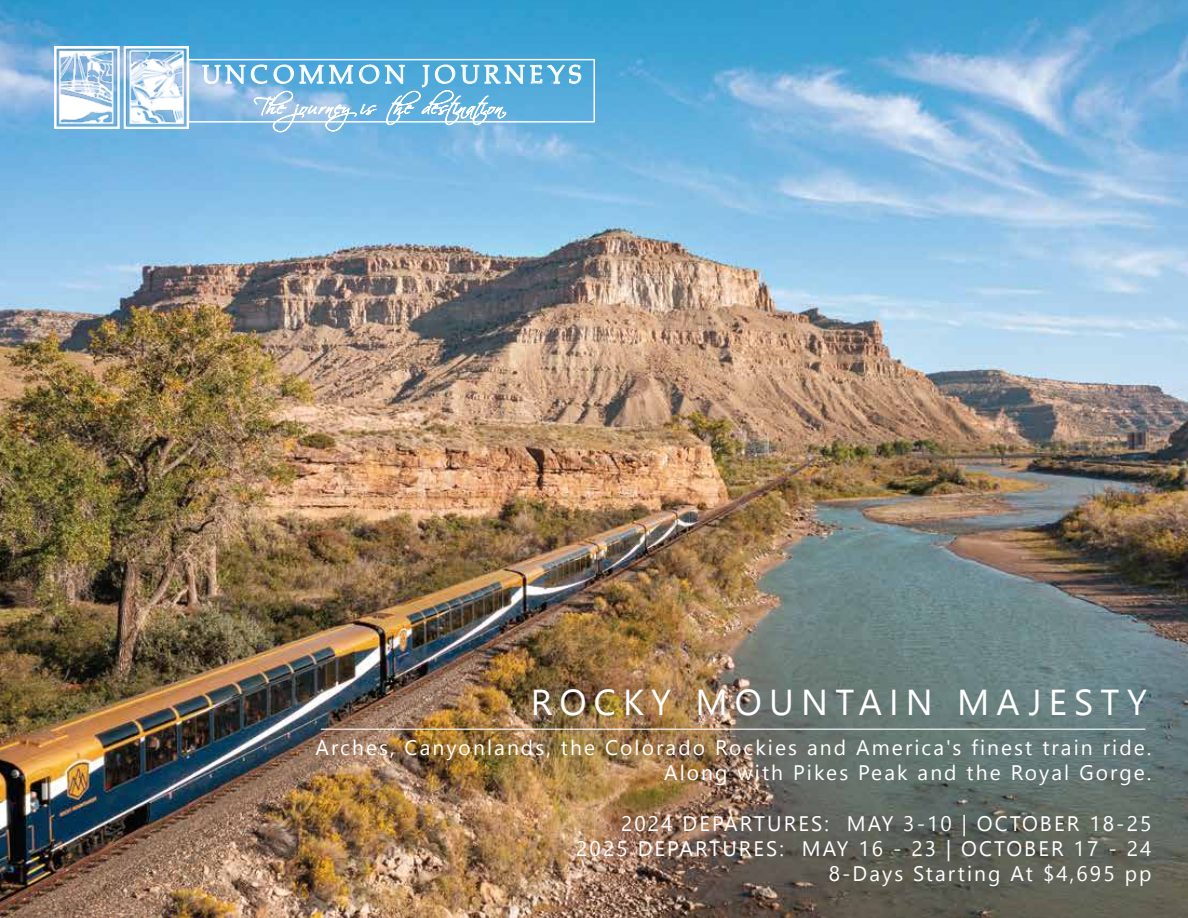
<style>
.page{position:relative;width:1188px;height:918px;background:#fff}
.page>*{position:absolute;margin:0;border:0;box-sizing:border-box;transform-origin:0 0}
.t1{font:36px "Nirmala UI";letter-spacing:.2em;color:#fff}
.t2{font:24.9px "Palmer Caps Old Normal";letter-spacing:.2em;color:#fff}
.t3{font:21px/25.2px "Nirmala UI";letter-spacing:.1em;color:#fff;text-align:right}
</style>
<div class="page">
<img style="left:0;top:0;width:1188px;height:918px">
<img style="left:54px;top:46px;width:135px;height:83px">
<div style="left:188px;top:59px;width:407px;height:64px;border:2px solid #fff"></div>
<svg style="left:202px;top:65px;width:43px;height:19px"></svg>
<svg style="left:251px;top:65px;width:16px;height:19px"></svg>
<svg style="left:274px;top:65px;width:79px;height:19px;background:#7fc0e4"></svg>
<svg style="left:359px;top:65px;width:20px;height:19px"></svg>
<svg style="left:254px;top:90px;width:123px;height:43px;background:#9ac7e8"></svg>
<svg style="left:385px;top:65px;width:196px;height:60px;background:#74bae2"></svg>
<hr style="left:321px;top:729px;width:824px;height:1px;background:#fff">
<p class="t2" style="left:203px;top:60px;width:381px">UNCOMMON JOURNEYS</p>
<h1 class="t1" style="left:531px;top:673px;width:617px">ROCKY MOUNTAIN MAJESTY</h1>
<p class="t3" style="left:315px;top:734px;width:838px">Arches, Canyonlands, the Colorado Rockies and America's finest train ride.<br>Along with Pikes Peak and the Royal Gorge.</p>
<p class="t3" style="left:576px;top:809px;width:577px">2024 DEPARTURES: MAY 3-10 | OCTOBER 18-25<br>2025 DEPARTURES: MAY 16 - 23 | OCTOBER 17 - 24<br>8-Days Starting At $4,695 pp</p>
</div>
